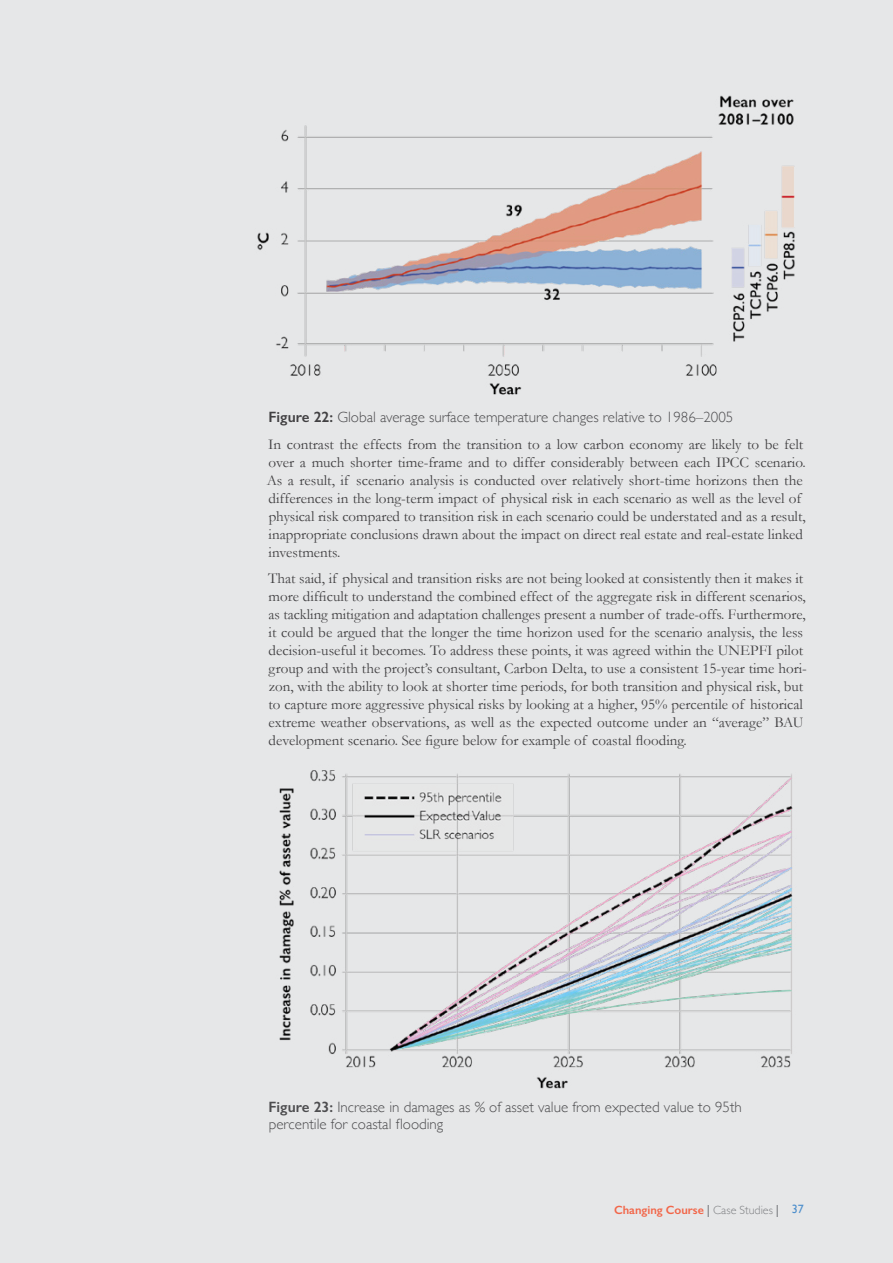
<style>
.page{position:relative;width:893px;height:1263px;background:#e6e7e8}
.page>*{position:absolute;margin:0;border:0;box-sizing:border-box;transform-origin:0 0}
.t1{font:15px/18px "Garamond";color:#414042}
.t2{font:300 15px/17.2px "Gill Sans";color:#4d4d4f}
.t3{font:600 12px "Gill Sans";color:#f26649}
.s1{font-weight:600;color:#414042}
.s2{font-weight:600}
.s3{color:#808285}
.s4{font-weight:300;color:#808285}
.s5{font-weight:400;color:#4e8fcc}
</style>
<div class="page">
<img style="left:257px;top:95px;width:538px;height:300px">
<img style="left:279px;top:770px;width:514px;height:318px">
<p class="t2" style="left:269px;top:408px;width:466px"><span class="s1">Figure 22:</span> Global average surface temperature changes relative to 1986–2005</p>
<p class="t1" style="left:267px;top:435px;width:540px">In contrast the effects from the transition to a low carbon economy are likely to be felt over a much shorter time-frame and to differ considerably between each IPCC scenario.<br>As a result, if scenario analysis is conducted over relatively short-time horizons then the differences in the long-term impact of physical risk in each scenario as well as the level of physical risk compared to transition risk in each scenario could be understated and as a result, inappropriate conclusions drawn about the impact on direct real estate and real-estate linked investments.</p>
<p class="t1" style="left:268px;top:569px;width:540px">That said, if physical and transition risks are not being looked at consistently then it makes it more difficult to understand the combined effect of the aggregate risk in different scenarios, as tackling mitigation and adaptation challenges present a number of trade-offs. Furthermore, it could be argued that the longer the time horizon used for the scenario analysis, the less decision-useful it becomes. To address these points, it was agreed within the UNEPFI pilot group and with the project’s consultant, Carbon Delta, to use a consistent 15-year time hori&shy;zon, with the ability to look at shorter time periods, for both transition and physical risk, but to capture more aggressive physical risks by looking at a higher, 95% percentile of historical extreme weather observations, as well as the expected outcome under an “average” BAU development scenario. See figure below for example of coastal flooding.</p>
<p class="t2" style="left:269px;top:1098px;width:475px"><span class="s2">Figure 23:</span> Increase in damages as % of asset value from expected value to 95th percentile for coastal flooding</p>
<p class="t3" style="left:614px;top:1202px;width:191px">Changing Course <span class="s3">|</span> <span class="s4">Case Studies</span> <span class="s3">|</span> <span class="s5">37</span></p>
</div>
